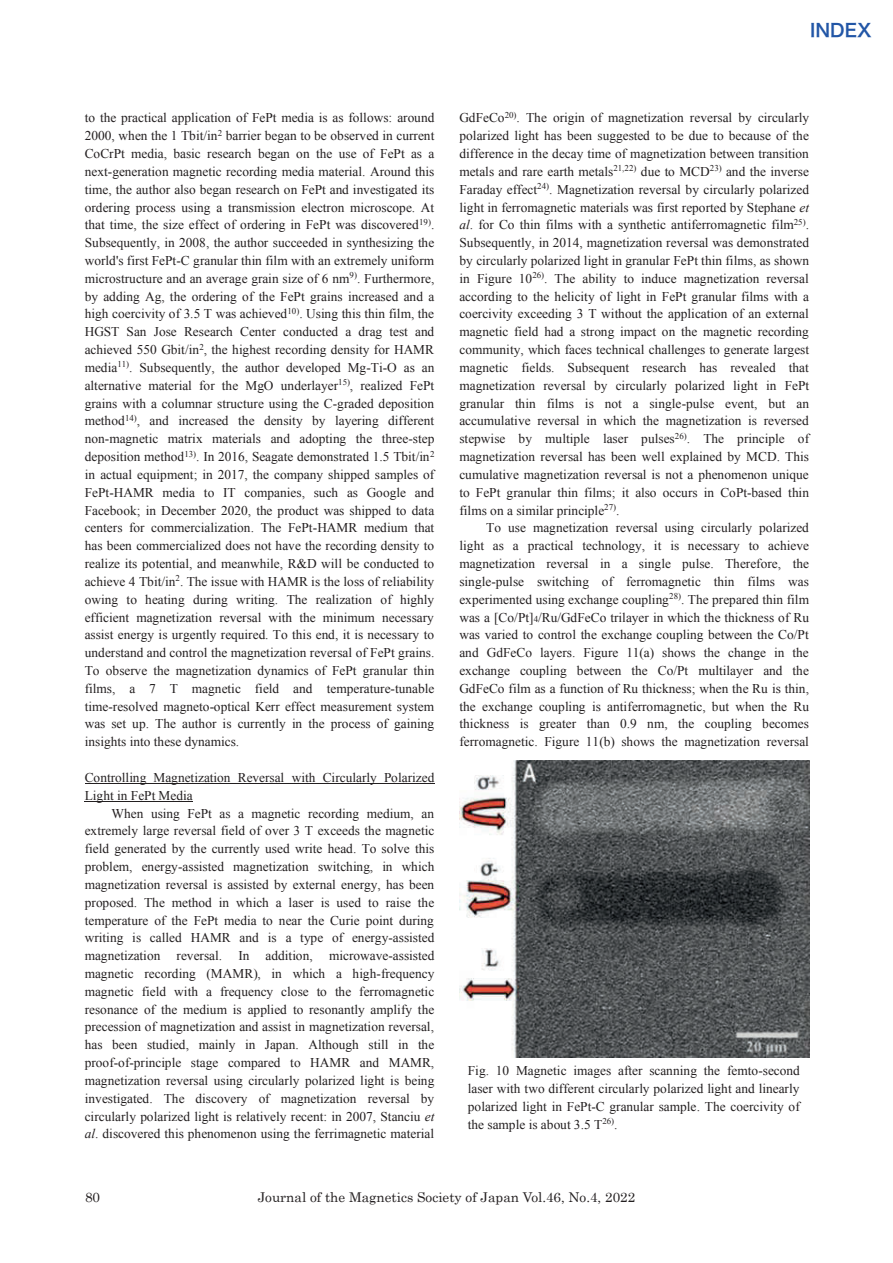
<style>
.page{position:relative;width:893px;height:1263px;background:#fff}
.page>*{position:absolute;margin:0;border:0;box-sizing:border-box;transform-origin:0 0}
.t1{font:18px "Hira Kaku Pro W6";color:#2256a6}
.t2{font:13.5px "Century";color:#231f20}
.t3{font:13.35px/17.9px "Times New Roman";color:#231f20;text-align:justify}
.s1{font-style:italic}
.s2{font-size:8.85px}
</style>
<div class="page">
<hr style="left:85px;top:783px;width:349px;height:1px;background:#231f20">
<hr style="left:85px;top:801px;width:108px;height:1px;background:#231f20">
<img style="left:460px;top:761px;width:349px;height:296px">
<h1 class="t1" style="left:810px;top:14px;width:63px">INDEX</h1>
<p class="t3" style="left:85px;top:109px;width:351px">to the practical application of FePt media is as follows: around 2000, when the 1 Tbit/in<sup>2</sup> barrier began to be observed in current CoCrPt media, basic research began on the use of FePt as a next-generation magnetic recording media material. Around this time, the author also began research on FePt and investigated its ordering process using a transmission electron microscope. At that time, the size effect of ordering in FePt was discovered<sup>19)</sup>.<br>Subsequently, in 2008, the author succeeded in synthesizing the world's first FePt-C granular thin film with an extremely uniform microstructure and an average grain size of 6 nm<sup>9)</sup>. Furthermore, by adding Ag, the ordering of the FePt grains increased and a high coercivity of 3.5 T was achieved<sup>10)</sup>. Using this thin film, the HGST San Jose Research Center conducted a drag test and achieved 550 Gbit/in<sup>2</sup>, the highest recording density for HAMR media<sup>11)</sup>. Subsequently, the author developed Mg-Ti-O as an alternative material for the MgO underlayer<sup>15)</sup>, realized FePt grains with a columnar structure using the C-graded deposition method<sup>14)</sup>, and increased the density by layering different non-magnetic matrix materials and adopting the three-step deposition method<sup>13)</sup>. In 2016, Seagate demonstrated 1.5 Tbit/in<sup>2 </sup>in actual equipment; in 2017, the company shipped samples of FePt-HAMR media to IT companies, such as Google and Facebook; in December 2020, the product was shipped to data centers for commercialization. The FePt-HAMR medium that has been commercialized does not have the recording density to realize its potential, and meanwhile, R&amp;D will be conducted to achieve 4 Tbit/in<sup>2</sup>. The issue with HAMR is the loss of reliability owing to heating during writing. The realization of highly efficient magnetization reversal with the minimum necessary assist energy is urgently required. To this end, it is necessary to understand and control the magnetization reversal of FePt grains.<br>To observe the magnetization dynamics of FePt granular thin films, a 7 T magnetic field and temperature-tunable time-resolved magneto-optical Kerr effect measurement system was set up. The author is currently in the process of gaining insights into these dynamics.</p>
<p class="t3" style="left:85px;top:768px;width:351px">Controlling Magnetization Reversal with Circularly Polarized<br>Light in FePt Media</p>
<p class="t3" style="left:85px;top:804px;width:351px;text-indent:27px">When using FePt as a magnetic recording medium, an extremely large reversal field of over 3 T exceeds the magnetic field generated by the currently used write head. To solve this problem, energy-assisted magnetization switching, in which magnetization reversal is assisted by external energy, has been proposed. The method in which a laser is used to raise the temperature of the FePt media to near the Curie point during writing is called HAMR and is a type of energy-assisted magnetization reversal. In addition, microwave-assisted magnetic recording (MAMR), in which a high-frequency magnetic field with a frequency close to the ferromagnetic resonance of the medium is applied to resonantly amplify the precession of magnetization and assist in magnetization reversal, has been studied, mainly in Japan. Although still in the proof-of-principle stage compared to HAMR and MAMR, magnetization reversal using circularly polarized light is being investigated. The discovery of magnetization reversal by circularly polarized light is relatively recent: in 2007, Stanciu <span class="s1">et al</span>. discovered this phenomenon using the ferrimagnetic material</p>
<p class="t3" style="left:459px;top:109px;width:351px">GdFeCo<sup>20)</sup>. The origin of magnetization reversal by circularly polarized light has been suggested to be due to because of the difference in the decay time of magnetization between transition metals and rare earth metals<sup>21,22)</sup> due to MCD<sup>23)</sup> and the inverse Faraday effect<sup>24)</sup>. Magnetization reversal by circularly polarized light in ferromagnetic materials was first reported by Stephane <span class="s1">et al</span>. for Co thin films with a synthetic antiferromagnetic film<sup>25)</sup>.<br>Subsequently, in 2014, magnetization reversal was demonstrated by circularly polarized light in granular FePt thin films, as shown in Figure 10<sup>26)</sup>. The ability to induce magnetization reversal according to the helicity of light in FePt granular films with a coercivity exceeding 3 T without the application of an external magnetic field had a strong impact on the magnetic recording community, which faces technical challenges to generate largest magnetic fields. Subsequent research has revealed that magnetization reversal by circularly polarized light in FePt granular thin films is not a single-pulse event, but an accumulative reversal in which the magnetization is reversed stepwise by multiple laser pulses<sup>26)</sup>. The principle of magnetization reversal has been well explained by MCD. This cumulative magnetization reversal is not a phenomenon unique to FePt granular thin films; it also occurs in CoPt-based thin films on a similar principle<sup>27)</sup>.</p>
<p class="t3" style="left:459px;top:519px;width:351px;text-indent:27px">To use magnetization reversal using circularly polarized light as a practical technology, it is necessary to achieve magnetization reversal in a single pulse. Therefore, the single-pulse switching of ferromagnetic thin films was experimented using exchange coupling<sup>28)</sup>. The prepared thin film was a [Co/Pt]<span class="s2">4</span>/Ru/GdFeCo trilayer in which the thickness of Ru was varied to control the exchange coupling between the Co/Pt and GdFeCo layers. Figure 11(a) shows the change in the exchange coupling between the Co/Pt multilayer and the GdFeCo film as a function of Ru thickness; when the Ru is thin, the exchange coupling is antiferromagnetic, but when the Ru thickness is greater than 0.9 nm, the coupling becomes ferromagnetic. Figure 11(b) shows the magnetization reversal</p>
<p class="t3" style="left:468px;top:1062px;width:333px">Fig. 10 Magnetic images after scanning the femto-second laser with two different circularly polarized light and linearly polarized light in FePt-C granular sample. The coercivity of the sample is about 3.5 T<sup>26)</sup>.</p>
<p class="t2" style="left:85px;top:1186px;width:17px">80</p>
<p class="t2" style="left:258px;top:1186px;width:379px">Journal of the Magnetics Society of Japan Vol.46, No.4, 2022</p>
</div>
